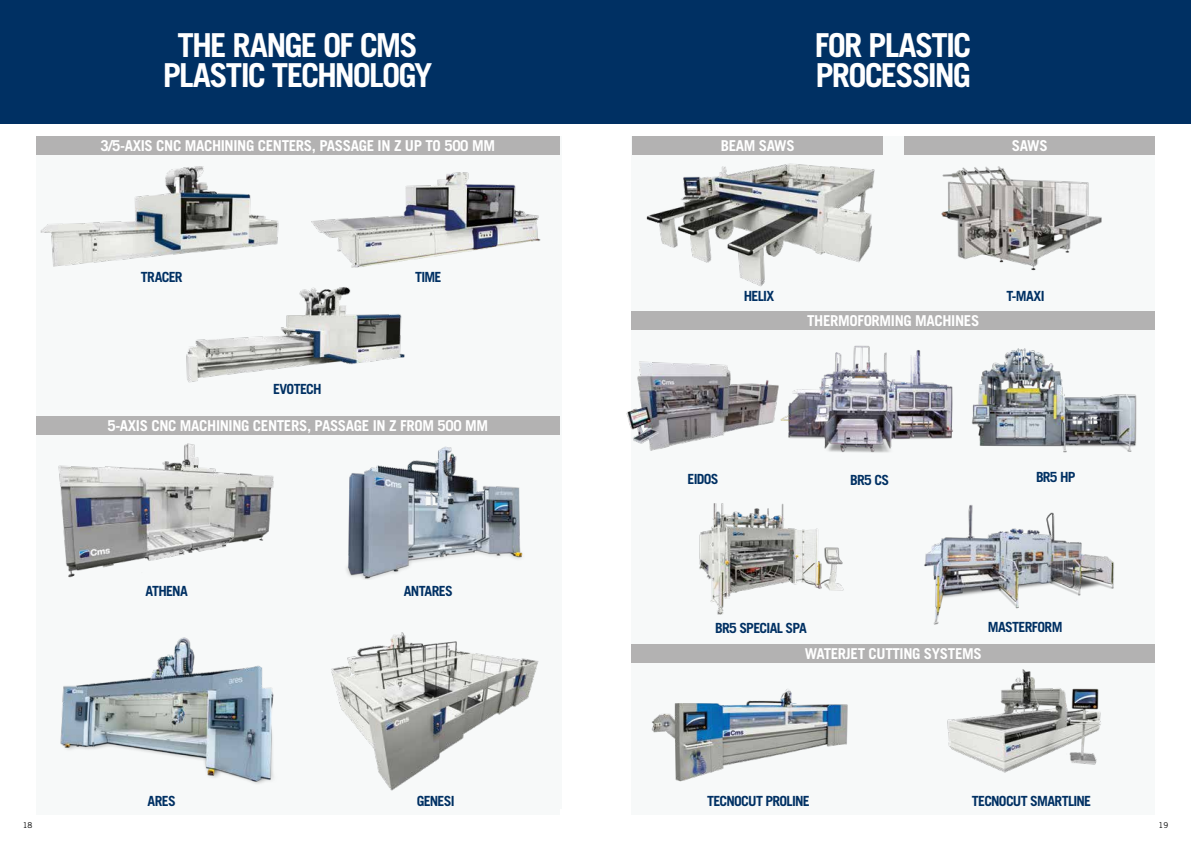
<style>
.page{position:relative;width:1191px;height:842px;background:#fff}
.page>*{position:absolute;margin:0;border:0;box-sizing:border-box;transform-origin:0 0}
.t1{font:700 33px/30.6px "Trade Gothic LT Std";letter-spacing:-.055em;color:#fff;text-align:center}
.t2{font:700 15px "Trade Gothic LT Std";letter-spacing:-.025em;color:#fff}
.t3{font:700 14px "Trade Gothic LT Std";letter-spacing:-.05em;color:#003063}
.t4{font:8px "Trade Gothic LT Std";color:#000}
</style>
<div class="page">
<div style="left:631px;top:136px;width:524px;height:678px;background:#f7f9f9"></div>
<div style="left:0;top:0;width:1191px;height:123px;background:#003063"></div>
<div style="left:904px;top:136px;width:251px;height:18px;background:#b3b2b2"></div>
<img style="left:928px;top:154px;width:192px;height:117px">
<div style="left:631px;top:311px;width:524px;height:19px;background:#b3b2b2"></div>
<img style="left:924px;top:505px;width:190px;height:120px">
<img style="left:787px;top:345px;width:166px;height:108px">
<div style="left:632px;top:136px;width:251px;height:18px;background:#b3b2b2"></div>
<img style="left:640px;top:154px;width:243px;height:133px">
<img style="left:651px;top:689px;width:197px;height:93px">
<div style="left:631px;top:644px;width:524px;height:19px;background:#b3b2b2"></div>
<div style="left:36px;top:136px;width:523px;height:678px;background:#f7f9f9"></div>
<div style="left:36px;top:136px;width:523px;height:18px;background:#b3b2b2"></div>
<img style="left:40px;top:166px;width:239px;height:101px">
<img style="left:186px;top:287px;width:219px;height:96px">
<div style="left:36px;top:417px;width:523px;height:18px;background:#b3b2b2"></div>
<img style="left:58px;top:443px;width:216px;height:135px">
<img style="left:60px;top:637px;width:214px;height:147px">
<img style="left:346px;top:446px;width:177px;height:134px">
<img style="left:311px;top:172px;width:230px;height:96px">
<img style="left:331px;top:632px;width:208px;height:159px">
<img style="left:626px;top:361px;width:161px;height:90px">
<img style="left:947px;top:669px;width:154px;height:104px">
<img style="left:699px;top:503px;width:145px;height:112px">
<img style="left:971px;top:348px;width:166px;height:105px">
<h1 class="t1" style="left:163px;top:29px;width:271px">THE RANGE OF CMS<br>PLASTIC TECHNOLOGY</h1>
<h1 class="t1" style="left:815px;top:29px;width:158px;text-align:left">FOR PLASTIC<br>PROCESSING</h1>
<p class="t2" style="left:100px;top:136px;width:396px">3/5-AXIS CNC MACHINING CENTERS, PASSAGE IN Z UP TO 500 MM</p>
<p class="t2" style="left:720px;top:136px;width:75px">BEAM SAWS</p>
<p class="t2" style="left:1011px;top:136px;width:37px">SAWS</p>
<p class="t3" style="left:141px;top:268px;width:43px">TRACER</p>
<p class="t3" style="left:415px;top:268px;width:28px">TIME</p>
<p class="t3" style="left:273px;top:380px;width:50px">EVOTECH</p>
<p class="t2" style="left:107px;top:417px;width:382px">5-AXIS CNC MACHINING CENTERS, PASSAGE IN Z FROM 500 MM</p>
<p class="t3" style="left:744px;top:288px;width:32px">HELIX</p>
<p class="t2" style="left:807px;top:311px;width:174px">THERMOFORMING MACHINES</p>
<p class="t3" style="left:1006px;top:288px;width:40px">T-MAXI</p>
<p class="t3" style="left:145px;top:582px;width:44px">ATHENA</p>
<p class="t3" style="left:148px;top:793px;width:30px">ARES</p>
<p class="t3" style="left:404px;top:582px;width:51px">ANTARES</p>
<p class="t3" style="left:417px;top:793px;width:39px">GENESI</p>
<p class="t3" style="left:687px;top:471px;width:33px">EIDOS</p>
<p class="t3" style="left:850px;top:471px;width:41px">BR5 CS</p>
<p class="t3" style="left:1036px;top:468px;width:41px">BR5 HP</p>
<p class="t3" style="left:715px;top:619px;width:93px">BR5 SPECIAL SPA</p>
<p class="t3" style="left:987px;top:619px;width:76px">MASTERFORM</p>
<p class="t2" style="left:804px;top:644px;width:178px">WATERJET CUTTING SYSTEMS</p>
<p class="t3" style="left:707px;top:793px;width:104px">TECNOCUT PROLINE</p>
<p class="t3" style="left:971px;top:793px;width:121px">TECNOCUT SMARTLINE</p>
<p class="t4" style="left:23px;top:820px;width:11px">18</p>
<p class="t4" style="left:1158px;top:820px;width:11px">19</p>
</div>
